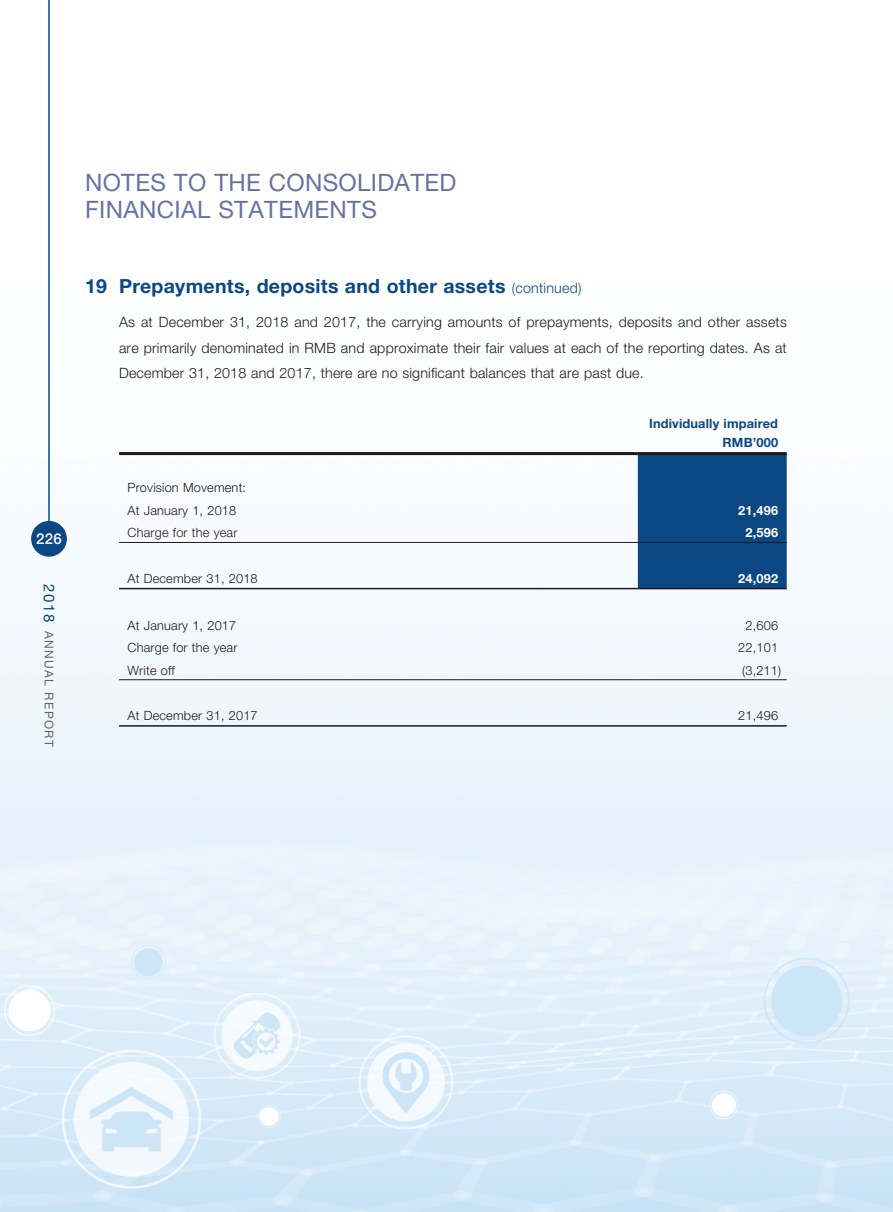
<style>
.page{position:relative;width:893px;height:1212px;background:#fff}
.page>*{position:absolute;margin:0;border:0;box-sizing:border-box;transform-origin:0 0}
.t1{font:24px/27px "Helvetica Neue";letter-spacing:.015em;color:#6672a1}
.t2{font:700 19.5px "Helvetica Neue";letter-spacing:.015em;color:#0a4783}
.t3{font:500 15px "Helvetica Neue";color:#fff}
.t4{font:300 14.25px/25.5px "Helvetica Neue";letter-spacing:.015em;color:#231916;text-align:justify}
.t5{font:300 12.75px/22.5px "Helvetica Neue";letter-spacing:.015em;color:#231916}
.t6{font:700 12.75px/19.5px "Helvetica Neue";letter-spacing:.015em;color:#0a4783;text-align:right}
.t7{font:700 12.75px "Helvetica Neue";letter-spacing:.015em;color:#fff}
.t8{font:12px "Helvetica Neue";letter-spacing:.115em;color:#666565}
.s1{font-size:15px;color:#0a4783}
.s2{font-weight:300;font-size:14.25px}
</style>
<div class="page">
<img style="left:0;top:455px;width:893px;height:757px">
<div style="left:31px;top:521px;width:36px;height:36px;background:#0a4783;border-radius:50%"></div>
<hr style="left:48px;top:0;width:2px;height:531px;background:#0a4783">
<div style="left:638px;top:455px;width:149px;height:133px;background:#0a4783"></div>
<hr style="left:119px;top:452px;width:519px;height:3px;background:#231916">
<hr style="left:638px;top:452px;width:149px;height:3px;background:#231916">
<hr style="left:119px;top:542px;width:519px;height:1px;background:#231916">
<hr style="left:638px;top:542px;width:149px;height:1px;background:#231916">
<hr style="left:119px;top:588px;width:519px;height:1px;background:#231916">
<hr style="left:638px;top:588px;width:149px;height:1px;background:#231916">
<hr style="left:119px;top:725px;width:519px;height:2px;background:#231916">
<hr style="left:638px;top:725px;width:149px;height:2px;background:#231916">
<hr style="left:119px;top:679px;width:519px;height:1px;background:#231916">
<hr style="left:638px;top:679px;width:149px;height:1px;background:#231916">
<p class="t3" style="left:36px;top:529px;width:27px">226</p>
<p class="t8" style="left:56px;top:584px;width:164px;rotate:90deg"><span class="s1">2018</span> ANNUAL REPORT</p>
<h1 class="t1" style="left:85px;top:168px;width:373px">NOTES TO THE CONSOLIDATED<br>FINANCIAL STATEMENTS</h1>
<h2 class="t2" style="left:85px;top:274px;width:498px">19 Prepayments, deposits and other assets <span class="s2">(continued)</span></h2>
<p class="t4" style="left:119px;top:309px;width:669px">As at December 31, 2018 and 2017, the carrying amounts of prepayments, deposits and other assets are primarily denominated in RMB and approximate their fair values at each of the reporting dates. As at December 31, 2018 and 2017, there are no significant balances that are past due.</p>
<p class="t6" style="left:649px;top:413px;width:131px">Individually impaired<br>RMB’000</p>
<p class="t5" style="left:128px;top:476px;width:120px">Provision Movement:<br>At January 1, 2018</p>
<p class="t7" style="left:738px;top:502px;width:41px">21,496</p>
<p class="t5" style="left:128px;top:521px;width:111px">Charge for the year</p>
<p class="t7" style="left:746px;top:525px;width:34px">2,596</p>
<p class="t5" style="left:128px;top:567px;width:132px">At December 31, 2018</p>
<p class="t7" style="left:738px;top:571px;width:41px">24,092</p>
<p class="t5" style="left:128px;top:613px;width:110px">At January 1, 2017</p>
<p class="t5" style="left:746px;top:613px;width:34px">2,606</p>
<p class="t5" style="left:128px;top:636px;width:111px">Charge for the year</p>
<p class="t5" style="left:738px;top:636px;width:41px">22,101</p>
<p class="t5" style="left:128px;top:658px;width:49px">Write off</p>
<p class="t5" style="left:742px;top:658px;width:41px">(3,211)</p>
<p class="t5" style="left:128px;top:704px;width:132px">At December 31, 2017</p>
<p class="t5" style="left:738px;top:704px;width:41px">21,496</p>
</div>
